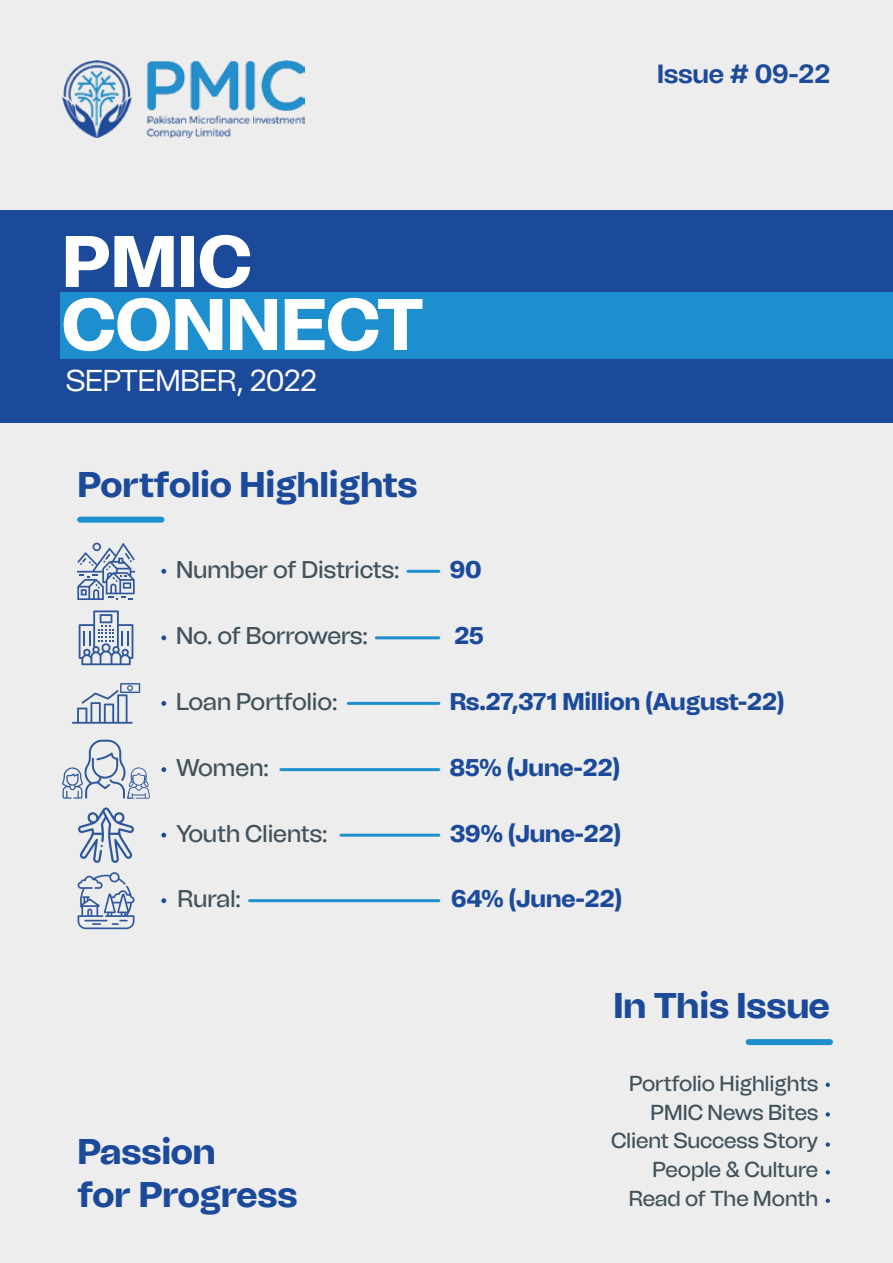
<style>
.page{position:relative;width:893px;height:1263px;background:#ededed}
.page>*{position:absolute;margin:0;border:0;box-sizing:border-box;transform-origin:0 0}
.t1{font:800 72.75px/63px "Tomato Grotesk";color:#fff}
.t2{font:800 35.7px/42.9px "Tomato Grotesk";color:#1c4a9b}
.t3{font:30.15px "Tomato Grotesk";color:#fff}
.t4{font:700 26.25px "Tomato Grotesk";color:#1d4b98}
.t5{font:500 24.15px "Tomato Grotesk";letter-spacing:-.005em;color:#42525c}
.t6{font:800 24.15px "Tomato Grotesk";color:#1c4a9b}
.t7{font:500 21.6px/29px "Tomato Grotesk";color:#42525c;text-align:right}
</style>
<div class="page">
<div style="left:0;top:210px;width:893px;height:213px;background:#1c4a9b"></div>
<div style="left:61px;top:292px;width:832px;height:67px;background:#1e8fce"></div>
<img style="left:62px;top:61px;width:243px;height:77px">
<svg style="left:826px;top:1083px;width:4px;height:4px"></svg>
<svg style="left:826px;top:1112px;width:4px;height:4px"></svg>
<svg style="left:826px;top:1142px;width:4px;height:5px"></svg>
<svg style="left:826px;top:1170px;width:4px;height:4px"></svg>
<svg style="left:826px;top:1198px;width:4px;height:5px"></svg>
<div style="left:80px;top:517px;width:81px;height:6px;background:#1e8fce"></div>
<div style="left:749px;top:1039px;width:81px;height:6px;background:#1e8fce"></div>
<svg style="left:161px;top:569px;width:5px;height:5px"></svg>
<svg style="left:161px;top:635px;width:5px;height:5px"></svg>
<svg style="left:161px;top:701px;width:5px;height:5px"></svg>
<svg style="left:161px;top:767px;width:5px;height:5px"></svg>
<svg style="left:161px;top:833px;width:5px;height:4px"></svg>
<svg style="left:161px;top:898px;width:5px;height:5px"></svg>
<hr style="left:408px;top:570px;width:31px;height:3px;background:#1e8fce">
<hr style="left:376px;top:636px;width:63px;height:3px;background:#1e8fce">
<hr style="left:348px;top:702px;width:91px;height:3px;background:#1e8fce">
<hr style="left:281px;top:768px;width:158px;height:3px;background:#1e8fce">
<hr style="left:341px;top:834px;width:98px;height:3px;background:#1e8fce">
<hr style="left:250px;top:899px;width:189px;height:3px;background:#1e8fce">
<svg style="left:79px;top:610px;width:54px;height:55px"></svg>
<svg style="left:72px;top:683px;width:68px;height:41px"></svg>
<svg style="left:78px;top:872px;width:57px;height:57px"></svg>
<svg style="left:77px;top:543px;width:58px;height:57px"></svg>
<svg style="left:62px;top:740px;width:88px;height:59px"></svg>
<svg style="left:78px;top:807px;width:56px;height:56px"></svg>
<p class="t4" style="left:657px;top:57px;width:174px">Issue # 09-22</p>
<h1 class="t1" style="left:62px;top:231px;width:363px">PMIC<br>CONNECT</h1>
<h3 class="t3" style="left:66px;top:362px;width:252px">SEPTEMBER, 2022</h3>
<h2 class="t2" style="left:77px;top:464px;width:341px">Portfolio Highlights</h2>
<p class="t5" style="left:176px;top:554px;width:225px">Number of Districts:</p>
<p class="t6" style="left:450px;top:554px;width:33px">90</p>
<p class="t5" style="left:176px;top:621px;width:193px">No. of Borrowers:</p>
<p class="t6" style="left:455px;top:621px;width:31px">25</p>
<p class="t5" style="left:176px;top:686px;width:163px">Loan Portfolio:</p>
<p class="t6" style="left:450px;top:686px;width:336px">Rs.27,371 Million (August-22)</p>
<p class="t5" style="left:176px;top:753px;width:95px">Women:</p>
<p class="t6" style="left:450px;top:752px;width:172px">85% (June-22)</p>
<p class="t5" style="left:176px;top:818px;width:153px">Youth Clients:</p>
<p class="t6" style="left:450px;top:818px;width:173px">39% (June-22)</p>
<p class="t5" style="left:177px;top:884px;width:65px">Rural:</p>
<p class="t6" style="left:451px;top:883px;width:172px">64% (June-22)</p>
<h2 class="t2" style="left:77px;top:1130px;width:221px">Passion<br>for Progress</h2>
<h2 class="t2" style="left:613px;top:984px;width:218px">In This Issue</h2>
<p class="t7" style="left:611px;top:1069px;width:209px">Portfolio Highlights<br>PMIC News Bites<br>Client Success Story<br>People &amp; Culture<br>Read of The Month</p>
</div>
